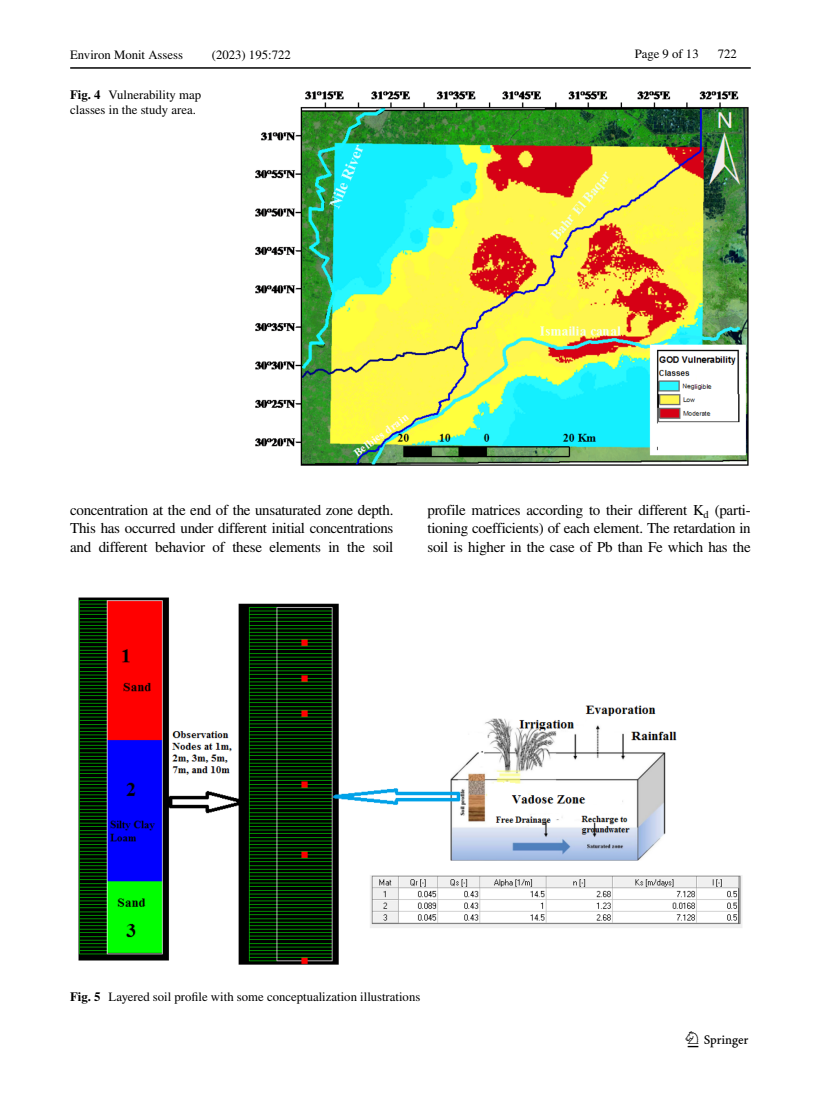
<style>
.page{position:relative;width:821px;height:1106px;background:#fff}
.page>*{position:absolute;margin:0;border:0;box-sizing:border-box;transform-origin:0 0}
.t1{font:22.5px "Springnew Regular 3";color:#000}
.t2{font:15px/18.8px "STIX";letter-spacing:-.02em;color:#000;text-align:justify}
.t3{font:12.75px/15px "STIX";color:#000}
.s1{font-weight:700}
</style>
<div class="page">
<hr style="left:70px;top:67px;width:680px;height:2px;background:#000">
<img style="left:255px;top:91px;width:494px;height:375px">
<img style="left:78px;top:597px;width:664px;height:368px">
<p class="t3" style="left:70px;top:48px;width:114px">Environ Monit Assess</p>
<p class="t3" style="left:212px;top:48px;width:80px">(2023) 195:722</p>
<p class="t3" style="left:70px;top:88px;width:132px"><span class="s1">Fig. 4</span> Vulnerability map classes in the study area.</p>
<p class="t3" style="left:635px;top:47px;width:65px">Page 9 of 13</p>
<p class="t3" style="left:718px;top:47px;width:21px">722</p>
<p class="t2" style="left:70px;top:501px;width:325px">concentration at the end of the unsaturated zone depth.<br>This has occurred under different initial concentrations and different behavior of these elements in the soil</p>
<p class="t2" style="left:427px;top:501px;width:325px">profile matrices according to their different K<sub>d</sub> (parti&shy;tioning coefficients) of each element. The retardation in soil is higher in the case of Pb than Fe which has the</p>
<p class="t3" style="left:70px;top:990px;width:352px"><span class="s1">Fig. 5</span> Layered soil profile with some conceptualization illustrations</p>
<h1 class="t1" style="left:687px;top:1031px;width:62px">1 3</h1>
</div>
